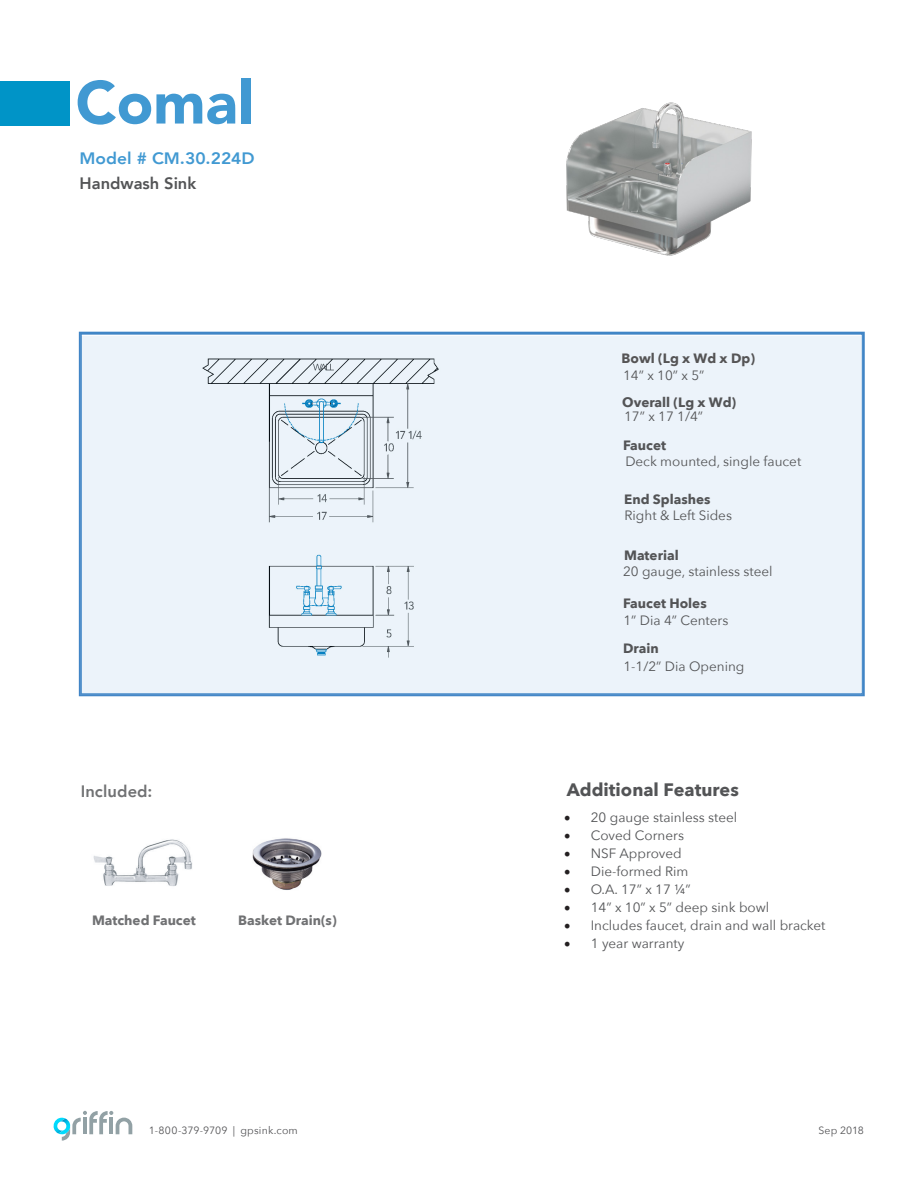
<style>
.page{position:relative;width:918px;height:1188px;background:#fff}
.page>*{position:absolute;margin:0;border:0;box-sizing:border-box;transform-origin:0 0}
.t1{font:900 60px "Avenir";color:#4199d2}
.t2{font:700 18px "Avenir Next";color:#535456}
.t3{font:800 16.5px "Avenir";color:#4199d2;scale:1.05 1}
.t4{font:800 16.5px "Avenir";color:#535456}
.t5{font:800 16.5px "Avenir";letter-spacing:.01em;color:#707173}
.t6{font:13.5px "Avenir Next";color:#535456}
.t7{font:700 13.5px "Avenir Next";color:#535456}
.t8{font:700 13.5px "Avenir Next";color:#707173}
.t9{font:700 13.5px "Avenir Next";color:#555455}
.t10{font:10.5px "Avenir Next";letter-spacing:.015em;color:#535355}
.s1{font-family:"Minion Pro";font-size:18px;color:#242021}
</style>
<div class="page">
<div style="left:80px;top:334px;width:783px;height:361px;background:#ecf3fa;border:2px solid #fff"></div>
<svg style="left:53px;top:1111px;width:79px;height:30px"></svg>
<img style="left:93px;top:839px;width:99px;height:47px">
<img style="left:252px;top:838px;width:70px;height:52px">
<div style="left:0;top:81px;width:69px;height:44px;background:#0094c7"></div>
<img style="left:566px;top:102px;width:186px;height:154px">
<h1 class="t1" style="left:76px;top:51px;width:179px">Comal</h1>
<p class="t3" style="left:80px;top:143px;width:168px">Model # CM.30.224D</p>
<p class="t4" style="left:80px;top:168px;width:118px">Handwash Sink</p>
<p class="t5" style="left:81px;top:776px;width:73px">Included:</p>
<p class="t8" style="left:92px;top:912px;width:105px">Matched Faucet</p>
<p class="t8" style="left:238px;top:912px;width:100px">Basket Drain(s)</p>
<p class="t9" style="left:622px;top:350px;width:135px">Bowl (Lg x Wd x Dp)</p>
<p class="t6" style="left:623px;top:368px;width:83px">14” x 10” x 5”</p>
<p class="t7" style="left:622px;top:394px;width:115px">Overall (Lg x Wd)</p>
<p class="t6" style="left:624px;top:409px;width:81px">17” x 17 1/4”</p>
<p class="t7" style="left:623px;top:437px;width:44px">Faucet</p>
<p class="t6" style="left:625px;top:453px;width:177px">Deck mounted, single faucet</p>
<p class="t7" style="left:624px;top:491px;width:88px">End Splashes</p>
<p class="t6" style="left:624px;top:508px;width:109px">Right &amp; Left Sides</p>
<p class="t7" style="left:624px;top:547px;width:56px">Material</p>
<p class="t6" style="left:623px;top:564px;width:151px">20 gauge, stainless steel</p>
<p class="t7" style="left:623px;top:595px;width:85px">Faucet Holes</p>
<p class="t6" style="left:623px;top:613px;width:107px">1” Dia 4” Centers</p>
<p class="t7" style="left:623px;top:640px;width:37px">Drain</p>
<p class="t6" style="left:623px;top:658px;width:122px">1-1/2” Dia Opening</p>
<h2 class="t2" style="left:567px;top:778px;width:174px">Additional Features</h2>
<p class="t6" style="left:564px;top:809px;width:175px"><span class="s1">•</span> 20 gauge stainless steel</p>
<p class="t6" style="left:564px;top:827px;width:122px"><span class="s1">•</span> Coved Corners</p>
<p class="t6" style="left:564px;top:845px;width:120px"><span class="s1">•</span> NSF Approved</p>
<p class="t6" style="left:564px;top:863px;width:126px"><span class="s1">•</span> Die-formed Rim</p>
<p class="t6" style="left:564px;top:881px;width:129px"><span class="s1">•</span> O.A. 17” x 17 ¼”</p>
<p class="t6" style="left:564px;top:899px;width:207px"><span class="s1">•</span> 14” x 10” x 5” deep sink bowl</p>
<p class="t6" style="left:564px;top:917px;width:263px"><span class="s1">•</span> Includes faucet, drain and wall bracket</p>
<p class="t6" style="left:564px;top:935px;width:122px"><span class="s1">•</span> 1 year warranty</p>
<p class="t10" style="left:149px;top:1124px;width:151px">1-800-379-9709 | gpsink.com</p>
<p class="t10" style="left:818px;top:1124px;width:47px">Sep 2018</p>
</div>
